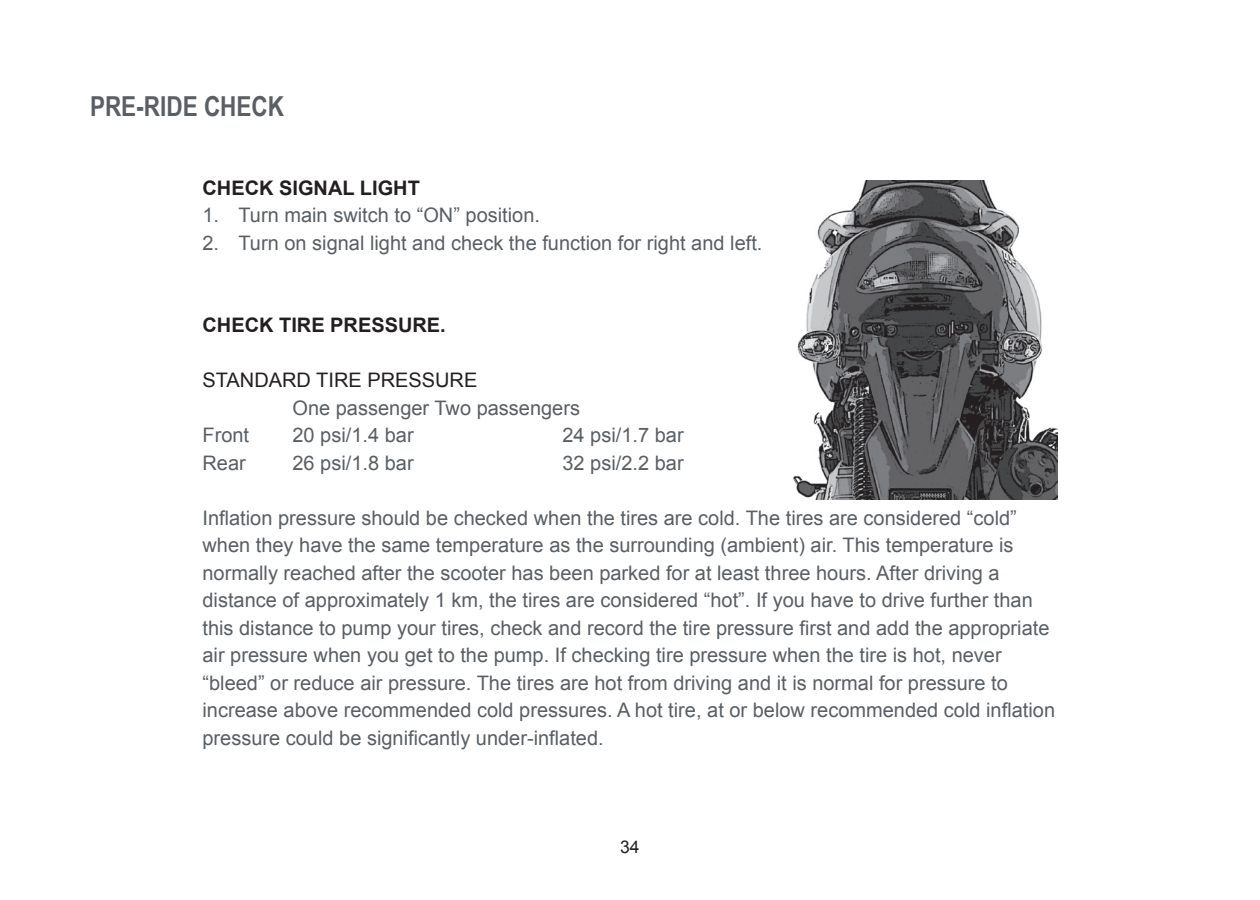
<style>
.page{position:relative;width:1260px;height:900px;background:#fff}
.page>*{position:absolute;margin:0;border:0;box-sizing:border-box;transform-origin:0 0}
.t1{font:700 27.5px "Arial Narrow";color:#595f64}
.t2{font:20px/27.5px "Arial";color:#595f64}
.t3{font:700 20px "Arial";color:#231f20}
.t4{font:20px "Arial";color:#231f20}
.t5{font:17.5px "Arial";color:#231f20}
</style>
<div class="page">
<img style="left:793px;top:180px;width:264px;height:319px">
<h1 class="t1" style="left:90px;top:90px;width:196px">PRE-RIDE CHECK</h1>
<p class="t3" style="left:202px;top:176px;width:219px">CHECK SIGNAL LIGHT</p>
<p class="t2" style="left:239px;top:201px;width:525px">Turn main switch to “ON” position.<br>Turn on signal light and check the function for right and left.</p>
<p class="t2" style="left:202px;top:201px;width:18px">1.<br>2.</p>
<p class="t3" style="left:202px;top:314px;width:245px">CHECK TIRE PRESSURE.</p>
<p class="t4" style="left:202px;top:369px;width:276px">STANDARD TIRE PRESSURE</p>
<p class="t2" style="left:292px;top:394px;width:289px">One passenger Two passengers</p>
<p class="t2" style="left:202px;top:421px;width:48px">Front</p>
<p class="t2" style="left:292px;top:421px;width:123px">20 psi/1.4 bar</p>
<p class="t2" style="left:562px;top:421px;width:123px">24 psi/1.7 bar</p>
<p class="t2" style="left:202px;top:449px;width:45px">Rear</p>
<p class="t2" style="left:292px;top:449px;width:123px">26 psi/1.8 bar</p>
<p class="t2" style="left:562px;top:449px;width:123px">32 psi/2.2 bar</p>
<p class="t2" style="left:202px;top:504px;width:854px">Inflation pressure should be checked when the tires are cold. The tires are considered “cold” when they have the same temperature as the surrounding (ambient) air. This temperature is normally reached after the scooter has been parked for at least three hours. After driving a distance of approximately 1 km, the tires are considered “hot”. If you have to drive further than this distance to pump your tires, check and record the tire pressure first and add the appropriate air pressure when you get to the pump. If checking tire pressure when the tire is hot, never “bleed” or reduce air pressure. The tires are hot from driving and it is normal for pressure to increase above recommended cold pressures. A hot tire, at or below recommended cold inflation pressure could be significantly under-inflated.</p>
<p class="t5" style="left:620px;top:837px;width:10px">34</p>
</div>
